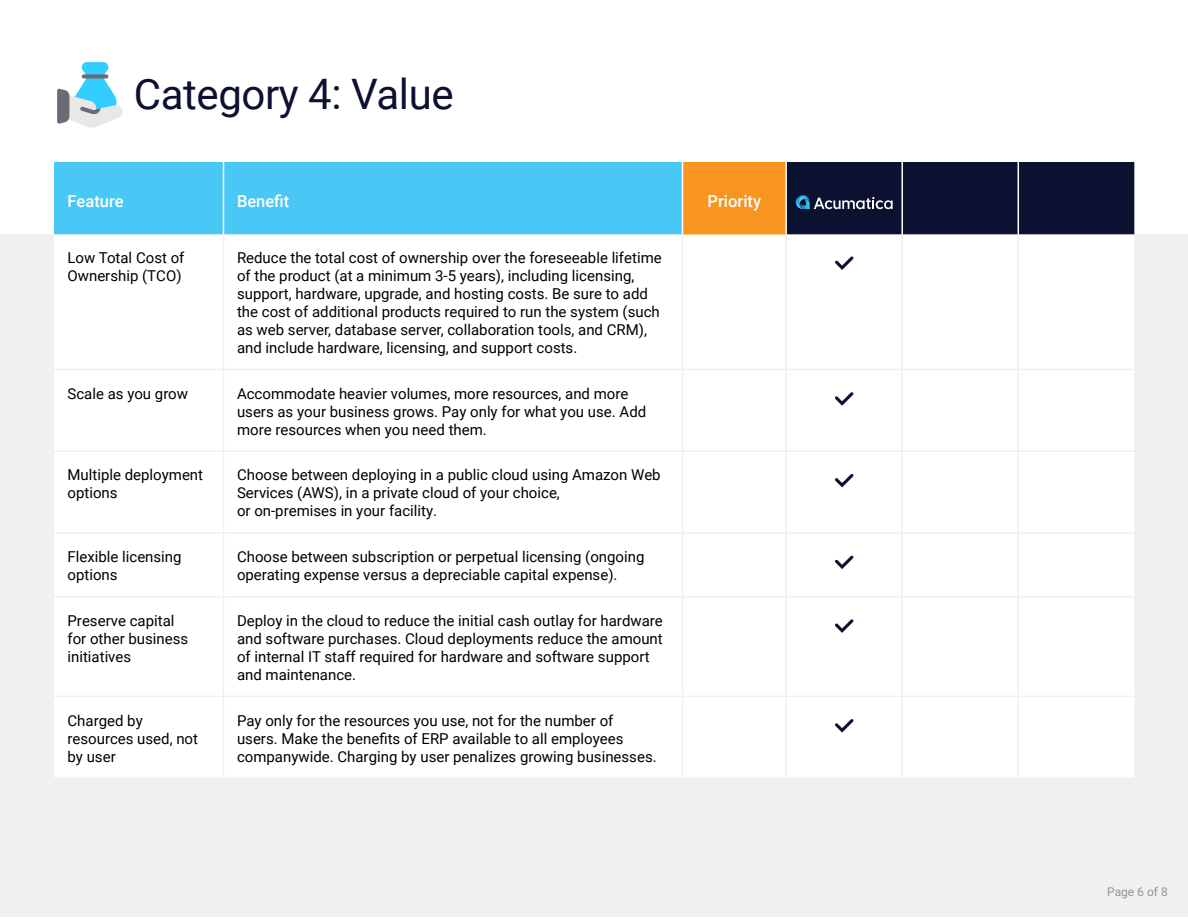
<style>
.page{position:relative;width:1188px;height:918px;background:#fff}
.page>*{position:absolute;margin:0;border:0;box-sizing:border-box;transform-origin:0 0}
.t1{font:42px "Roboto";letter-spacing:-.01em;color:#0d1131}
.t2{font:500 16.5px "Roboto";color:#fff}
.t3{font:15px/18px "Roboto";color:#000}
.t4{font:12px "Roboto";color:#939598}
</style>
<div class="page">
<div style="left:0;top:234px;width:1187px;height:683px;background:#f1f0f0"></div>
<div style="left:54px;top:162px;width:628px;height:73px;background:#49c8f5"></div>
<div style="left:682px;top:162px;width:104px;height:73px;background:#f89521"></div>
<div style="left:54px;top:235px;width:1080px;height:542px;background:#fff"></div>
<hr style="left:223px;top:162px;width:1px;height:73px;background:#fff">
<hr style="left:682px;top:162px;width:1px;height:73px;background:#fff">
<hr style="left:785px;top:162px;width:2px;height:73px;background:#fff">
<hr style="left:223px;top:235px;width:1px;height:134px;background:#f1f0f0">
<hr style="left:682px;top:235px;width:1px;height:134px;background:#f1f0f0">
<hr style="left:785px;top:235px;width:2px;height:134px;background:#f1f0f0">
<hr style="left:901px;top:235px;width:2px;height:134px;background:#f1f0f0">
<hr style="left:1018px;top:235px;width:1px;height:134px;background:#f1f0f0">
<hr style="left:54px;top:369px;width:170px;height:1px;background:#f1f0f0">
<hr style="left:224px;top:369px;width:458px;height:1px;background:#f1f0f0">
<hr style="left:223px;top:370px;width:1px;height:80px;background:#f1f0f0">
<hr style="left:682px;top:369px;width:104px;height:1px;background:#f1f0f0">
<hr style="left:682px;top:370px;width:1px;height:80px;background:#f1f0f0">
<hr style="left:786px;top:369px;width:116px;height:1px;background:#f1f0f0">
<hr style="left:785px;top:370px;width:2px;height:80px;background:#f1f0f0">
<hr style="left:902px;top:369px;width:116px;height:1px;background:#f1f0f0">
<hr style="left:901px;top:370px;width:2px;height:80px;background:#f1f0f0">
<hr style="left:1018px;top:369px;width:116px;height:1px;background:#f1f0f0">
<hr style="left:1018px;top:370px;width:1px;height:80px;background:#f1f0f0">
<hr style="left:54px;top:450px;width:170px;height:2px;background:#f1f0f0">
<hr style="left:224px;top:450px;width:458px;height:2px;background:#f1f0f0">
<hr style="left:223px;top:452px;width:1px;height:80px;background:#f1f0f0">
<hr style="left:682px;top:450px;width:104px;height:2px;background:#f1f0f0">
<hr style="left:682px;top:452px;width:1px;height:80px;background:#f1f0f0">
<hr style="left:786px;top:450px;width:116px;height:2px;background:#f1f0f0">
<hr style="left:785px;top:452px;width:2px;height:80px;background:#f1f0f0">
<hr style="left:902px;top:450px;width:116px;height:2px;background:#f1f0f0">
<hr style="left:901px;top:452px;width:2px;height:80px;background:#f1f0f0">
<hr style="left:1018px;top:450px;width:116px;height:2px;background:#f1f0f0">
<hr style="left:1018px;top:452px;width:1px;height:80px;background:#f1f0f0">
<hr style="left:54px;top:532px;width:170px;height:2px;background:#f1f0f0">
<hr style="left:224px;top:532px;width:458px;height:2px;background:#f1f0f0">
<hr style="left:223px;top:534px;width:1px;height:62px;background:#f1f0f0">
<hr style="left:682px;top:532px;width:104px;height:2px;background:#f1f0f0">
<hr style="left:682px;top:534px;width:1px;height:62px;background:#f1f0f0">
<hr style="left:786px;top:532px;width:116px;height:2px;background:#f1f0f0">
<hr style="left:785px;top:534px;width:2px;height:62px;background:#f1f0f0">
<hr style="left:902px;top:532px;width:116px;height:2px;background:#f1f0f0">
<hr style="left:901px;top:534px;width:2px;height:62px;background:#f1f0f0">
<hr style="left:1018px;top:532px;width:116px;height:2px;background:#f1f0f0">
<hr style="left:1018px;top:534px;width:1px;height:62px;background:#f1f0f0">
<hr style="left:54px;top:596px;width:170px;height:1px;background:#f1f0f0">
<hr style="left:224px;top:596px;width:458px;height:1px;background:#f1f0f0">
<hr style="left:223px;top:597px;width:1px;height:99px;background:#f1f0f0">
<hr style="left:682px;top:596px;width:104px;height:1px;background:#f1f0f0">
<hr style="left:682px;top:597px;width:1px;height:99px;background:#f1f0f0">
<hr style="left:786px;top:596px;width:116px;height:1px;background:#f1f0f0">
<hr style="left:785px;top:597px;width:2px;height:99px;background:#f1f0f0">
<hr style="left:902px;top:596px;width:116px;height:1px;background:#f1f0f0">
<hr style="left:901px;top:597px;width:2px;height:99px;background:#f1f0f0">
<hr style="left:1018px;top:596px;width:116px;height:1px;background:#f1f0f0">
<hr style="left:1018px;top:597px;width:1px;height:99px;background:#f1f0f0">
<hr style="left:54px;top:696px;width:170px;height:1px;background:#f1f0f0">
<hr style="left:224px;top:696px;width:458px;height:1px;background:#f1f0f0">
<hr style="left:223px;top:697px;width:1px;height:80px;background:#f1f0f0">
<hr style="left:682px;top:696px;width:104px;height:1px;background:#f1f0f0">
<hr style="left:682px;top:697px;width:1px;height:80px;background:#f1f0f0">
<hr style="left:786px;top:696px;width:116px;height:1px;background:#f1f0f0">
<hr style="left:785px;top:697px;width:2px;height:80px;background:#f1f0f0">
<hr style="left:902px;top:696px;width:116px;height:1px;background:#f1f0f0">
<hr style="left:901px;top:697px;width:2px;height:80px;background:#f1f0f0">
<hr style="left:1018px;top:696px;width:116px;height:1px;background:#f1f0f0">
<hr style="left:1018px;top:697px;width:1px;height:80px;background:#f1f0f0">
<div style="left:786px;top:162px;width:348px;height:73px;background:#0d1131"></div>
<svg style="left:835px;top:256px;width:19px;height:14px"></svg>
<svg style="left:835px;top:392px;width:19px;height:14px"></svg>
<svg style="left:835px;top:474px;width:19px;height:13px"></svg>
<svg style="left:835px;top:555px;width:19px;height:14px"></svg>
<svg style="left:835px;top:619px;width:19px;height:14px"></svg>
<svg style="left:835px;top:719px;width:19px;height:14px"></svg>
<svg style="left:57px;top:62px;width:66px;height:66px"></svg>
<div style="left:82px;top:74px;width:26px;height:5px;background:#6b6b75;border-radius:2px"></div>
<h1 class="t1" style="left:134px;top:65px;width:321px">Category 4: Value</h1>
<p class="t2" style="left:68px;top:189px;width:58px">Feature</p>
<p class="t2" style="left:237px;top:189px;width:54px">Benefit</p>
<p class="t2" style="left:708px;top:189px;width:55px">Priority</p>
<p class="t3" style="left:68px;top:248px;width:118px">Low Total Cost of<br>Ownership (TCO)</p>
<p class="t3" style="left:237px;top:248px;width:426px">Reduce the total cost of ownership over the foreseeable lifetime of the product (at a minimum 3-5 years), including licensing, support, hardware, upgrade, and hosting costs. Be sure to add the cost of additional products required to run the system (such as web server, database server, collaboration tools, and CRM), and include hardware, licensing, and support costs.</p>
<p class="t3" style="left:68px;top:384px;width:122px">Scale as you grow</p>
<p class="t3" style="left:237px;top:384px;width:411px">Accommodate heavier volumes, more resources, and more users as your business grows. Pay only for what you use. Add more resources when you need them.</p>
<p class="t3" style="left:68px;top:466px;width:137px">Multiple deployment options</p>
<p class="t3" style="left:237px;top:466px;width:425px">Choose between deploying in a public cloud using Amazon Web<br>Services (AWS), in a private cloud of your choice,<br>or on-premises in your facility.</p>
<p class="t3" style="left:68px;top:547px;width:116px">Flexible licensing options</p>
<p class="t3" style="left:237px;top:547px;width:409px">Choose between subscription or perpetual licensing (ongoing operating expense versus a depreciable capital expense).</p>
<p class="t3" style="left:68px;top:611px;width:122px">Preserve capital for other business initiatives</p>
<p class="t3" style="left:237px;top:611px;width:427px">Deploy in the cloud to reduce the initial cash outlay for hardware and software purchases. Cloud deployments reduce the amount of internal IT staff required for hardware and software support and maintenance.</p>
<p class="t3" style="left:68px;top:711px;width:132px">Charged by resources used, not by user</p>
<p class="t3" style="left:237px;top:711px;width:421px">Pay only for the resources you use, not for the number of users. Make the benefits of ERP available to all employees companywide. Charging by user penalizes growing businesses.</p>
<p class="t4" style="left:1107px;top:883px;width:62px">Page 6 of 8</p>
</div>
